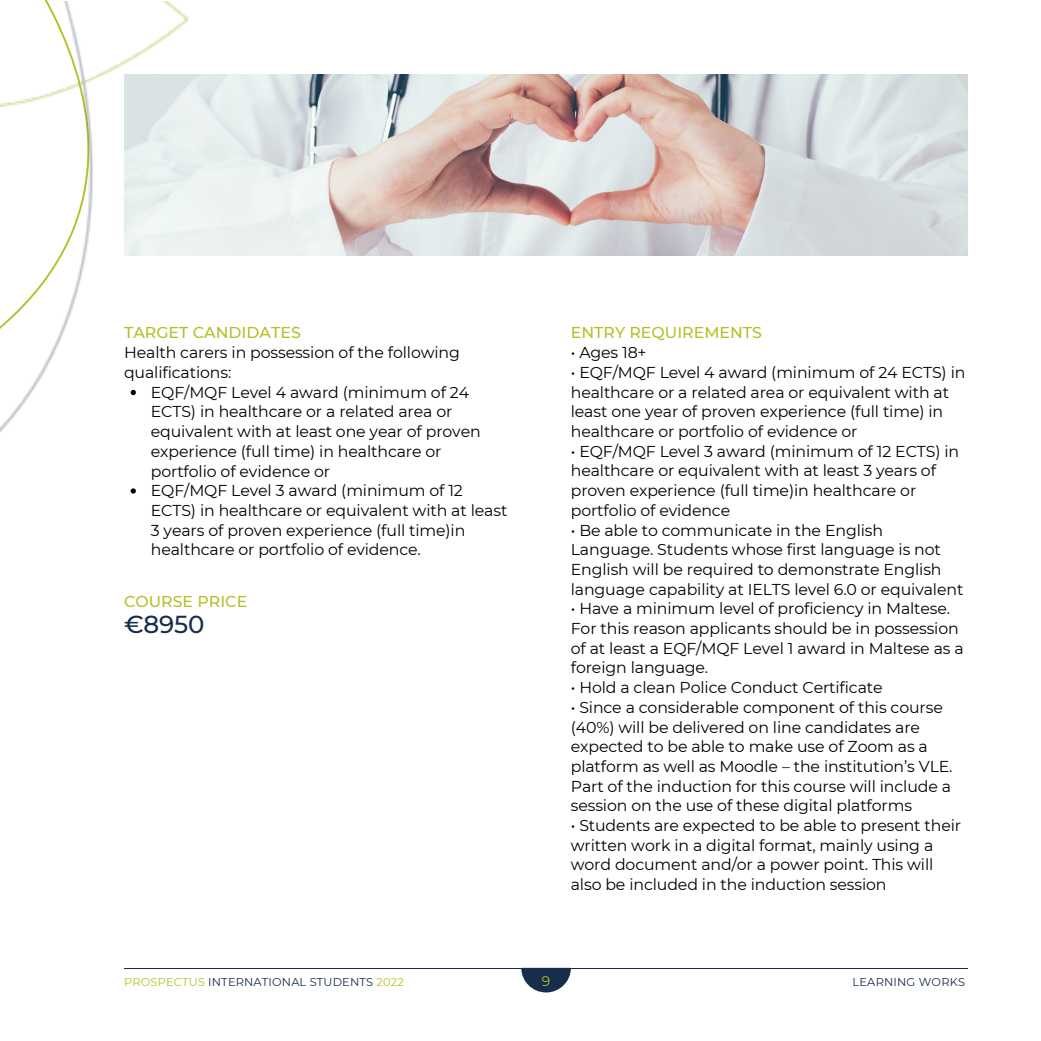
<style>
.page{position:relative;width:1041px;height:1041px;background:#fff}
.page>*{position:absolute;margin:0;border:0;box-sizing:border-box;transform-origin:0 0}
.t1{font:500 24.5px "Montserrat";color:#162e4b}
.t2{font:15.75px/19.8px "Montserrat";letter-spacing:-.01em;color:#000}
.t3{font:500 15.75px "Montserrat";color:#b4c027}
.t4{font:14px "Montserrat";color:#b4c027}
.t5{font:11.38px "Montserrat";letter-spacing:.015em;color:#162e4b}
.s1{color:#b4c027}
</style>
<div class="page">
<img style="left:0;top:213px;width:92px;height:219px">
<img style="left:0;top:2px;width:189px;height:211px">
<img style="left:124px;top:74px;width:844px;height:182px">
<hr style="left:124px;top:968px;width:844px;height:1px;background:#162e4b">
<svg style="left:521px;top:969px;width:50px;height:23px"></svg>
<svg style="left:131px;top:390px;width:5px;height:5px"></svg>
<svg style="left:131px;top:488px;width:5px;height:6px"></svg>
<p class="t3" style="left:124px;top:323px;width:178px">TARGET CANDIDATES</p>
<p class="t3" style="left:571px;top:323px;width:193px">ENTRY REQUIREMENTS</p>
<p class="t2" style="left:124px;top:343px;width:337px">Health carers in possession of the following qualifications:</p>
<p class="t2" style="left:571px;top:343px;width:77px">• Ages 18+</p>
<p class="t2" style="left:571px;top:362px;width:396px">• EQF/MQF Level 4 award (minimum of 24 ECTS) in healthcare or a related area or equivalent with at least one year of proven experience (full time) in healthcare or portfolio of evidence or</p>
<p class="t2" style="left:571px;top:441px;width:390px">• EQF/MQF Level 3 award (minimum of 12 ECTS) in healthcare or equivalent with at least 3 years of proven experience (full time)in healthcare or portfolio of evidence</p>
<p class="t2" style="left:571px;top:520px;width:394px">• Be able to communicate in the English Language. Students whose first language is not English will be required to demonstrate English language capability at IELTS level 6.0 or equivalent</p>
<p class="t2" style="left:571px;top:599px;width:394px">• Have a minimum level of proficiency in Maltese.<br>For this reason applicants should be in possession of at least a EQF/MQF Level 1 award in Maltese as a foreign language.</p>
<p class="t2" style="left:571px;top:677px;width:313px">• Hold a clean Police Conduct Certificate</p>
<p class="t2" style="left:571px;top:697px;width:383px">• Since a considerable component of this course (40%) will be delivered on line candidates are expected to be able to make use of Zoom as a platform as well as Moodle – the institution’s VLE.<br>Part of the induction for this course will include a session on the use of these digital platforms</p>
<p class="t2" style="left:571px;top:815px;width:392px">• Students are expected to be able to present their written work in a digital format, mainly using a word document and/or a power point. This will also be included in the induction session</p>
<p class="t2" style="left:151px;top:382px;width:358px">EQF/MQF Level 4 award (minimum of 24<br>ECTS) in healthcare or a related area or equivalent with at least one year of proven experience (full time) in healthcare or portfolio of evidence or<br>EQF/MQF Level 3 award (minimum of 12<br>ECTS) in healthcare or equivalent with at least 3 years of proven experience (full time)in healthcare or portfolio of evidence.</p>
<p class="t3" style="left:124px;top:592px;width:125px">COURSE PRICE</p>
<h1 class="t1" style="left:124px;top:610px;width:82px">€8950</h1>
<p class="t5" style="left:124px;top:975px;width:281px"><span class="s1">PROSPECTUS</span> INTERNATIONAL STUDENTS <span class="s1">2022</span></p>
<p class="t4" style="left:542px;top:972px;width:10px">9</p>
<p class="t5" style="left:852px;top:975px;width:114px">LEARNING WORKS</p>
</div>
